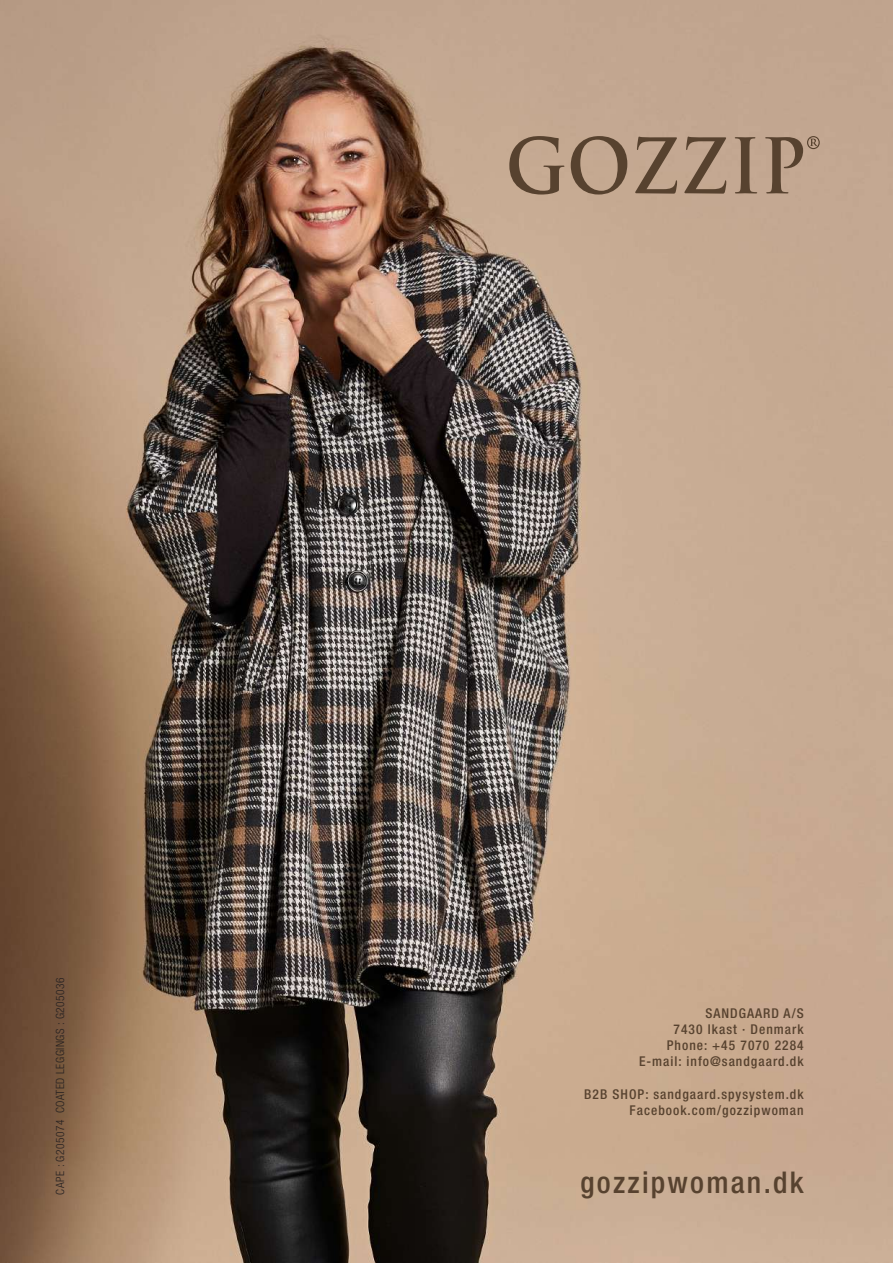
<style>
.page{position:relative;width:893px;height:1263px;background:#fff}
.page>*{position:absolute;margin:0;border:0;box-sizing:border-box;transform-origin:0 0}
.t1{font:500 condensed 30px "Helvetica Neue";letter-spacing:.075em;color:#57422f}
.t2{font:500 condensed 13.5px/16.2px "Helvetica Neue";letter-spacing:.075em;color:#57422f;text-align:right}
.t3{font:300 condensed 11.4px "Helvetica Neue";letter-spacing:.04em;color:#231f20}
</style>
<div class="page">
<img style="left:0;top:0;width:893px;height:1263px">
<svg style="left:509px;top:136px;width:55px;height:59px;background:#a38973"></svg>
<svg style="left:571px;top:136px;width:56px;height:59px;background:#9f8670"></svg>
<svg style="left:635px;top:137px;width:42px;height:57px;background:#9d836e"></svg>
<svg style="left:684px;top:137px;width:42px;height:57px;background:#9d836e"></svg>
<svg style="left:735px;top:137px;width:22px;height:56px"></svg>
<svg style="left:765px;top:136px;width:55px;height:57px;background:#a58b76"></svg>
<p class="t3" style="left:54px;top:1194px;width:218px;rotate:-90deg">CAPE : G205074 COATED LEGGINGS : G205036</p>
<p class="t2" style="left:639px;top:1004px;width:166px">SANDGAARD A/S<br>7430 Ikast · Denmark<br>Phone: +45 7070 2284<br>E-mail: info@sandgaard.dk</p>
<p class="t2" style="left:584px;top:1085px;width:221px">B2B SHOP: sandgaard.spysystem.dk<br>Facebook.com/gozzipwoman</p>
<h1 class="t1" style="left:580px;top:1165px;width:225px">gozzipwoman.dk</h1>
</div>
